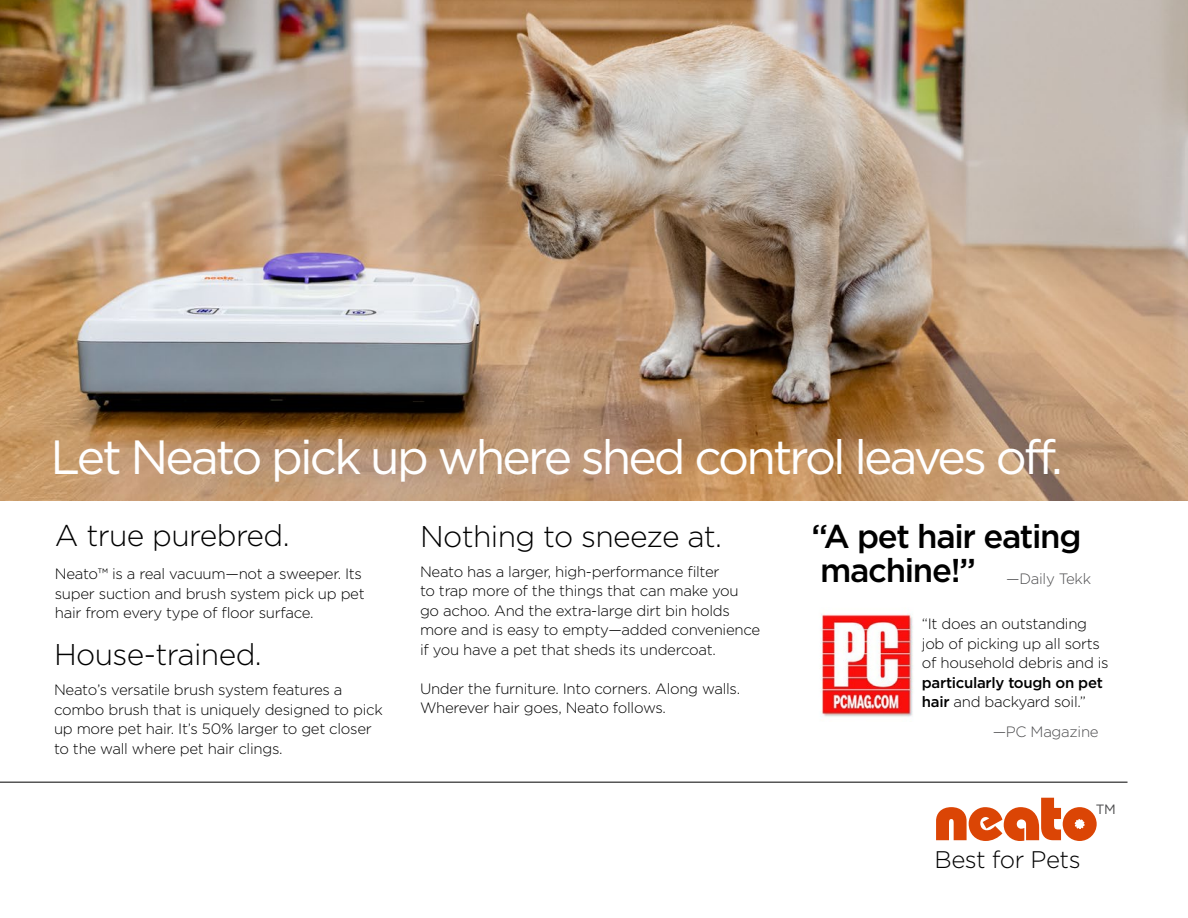
<style>
.page{position:relative;width:1188px;height:918px;background:#fff}
.page>*{position:absolute;margin:0;border:0;box-sizing:border-box;transform-origin:0 0}
.t1{font:48px "Gotham HTF";letter-spacing:-.06em;color:#fff}
.t2{font:500 33px/34.5px "Gotham HTF";letter-spacing:-.04em;color:#000}
.t3{font:300 30px "Gotham HTF";letter-spacing:-.02em;color:#000}
.t4{font:300 24px "Gotham HTF";letter-spacing:-.02em;color:#000}
.t5{font:300 15px/19.5px "Gotham HTF";letter-spacing:-.02em;color:#000}
.t6{font:500 15px/19.5px "Gotham HTF";letter-spacing:-.02em;color:#000}
.t7{font:300 15px "Gotham HTF";letter-spacing:-.02em;color:#4d4d4f}
.t8{font:13.5px "Gotham HTF";color:#4d4d4f}
.s1{font-weight:300}
</style>
<div class="page">
<img style="left:0;top:0;width:1188px;height:500px">
<svg style="left:936px;top:798px;width:161px;height:43px"></svg>
<hr style="left:0;top:782px;width:1128px;height:1px;background:#000">
<img style="left:820px;top:613px;width:93px;height:104px">
<h1 class="t1" style="left:51px;top:430px;width:1014px">Let Neato pick up where shed control leaves off.</h1>
<h3 class="t3" style="left:55px;top:519px;width:236px">A true purebred.</h3>
<p class="t5" style="left:55px;top:564px;width:311px">Neato™ is a real vacuum—not a sweeper. Its super suction and brush system pick up pet hair from every type of floor surface.</p>
<h3 class="t3" style="left:54px;top:639px;width:209px">House-trained.</h3>
<p class="t5" style="left:54px;top:680px;width:330px">Neato’s versatile brush system features a combo brush that is uniquely designed to pick up more pet hair. It’s 50% larger to get closer to the wall where pet hair clings.</p>
<h3 class="t3" style="left:420px;top:520px;width:304px">Nothing to sneeze at.</h3>
<p class="t5" style="left:420px;top:561px;width:342px">Neato has a larger, high-performance filter<br>to trap more of the things that can make you go achoo. And the extra-large dirt bin holds more and is easy to empty—added convenience if you have a pet that sheds its undercoat.</p>
<p class="t5" style="left:420px;top:678px;width:322px">Under the furniture. Into corners. Along walls.<br>Wherever hair goes, Neato follows.</p>
<h2 class="t2" style="left:812px;top:518px;width:272px">“A pet hair eating machine!”</h2>
<p class="t7" style="left:1006px;top:571px;width:86px">—Daily Tekk</p>
<p class="t5" style="left:922px;top:614px;width:188px">“It does an outstanding job of picking up all sorts of household debris and is</p>
<p class="t6" style="left:922px;top:672px;width:183px">particularly tough on pet hair <span class="s1">and backyard soil.”</span></p>
<p class="t7" style="left:993px;top:724px;width:107px">—PC Magazine</p>
<h3 class="t4" style="left:934px;top:846px;width:148px">Best for Pets</h3>
<p class="t8" style="left:1096px;top:802px;width:22px">TM</p>
</div>
